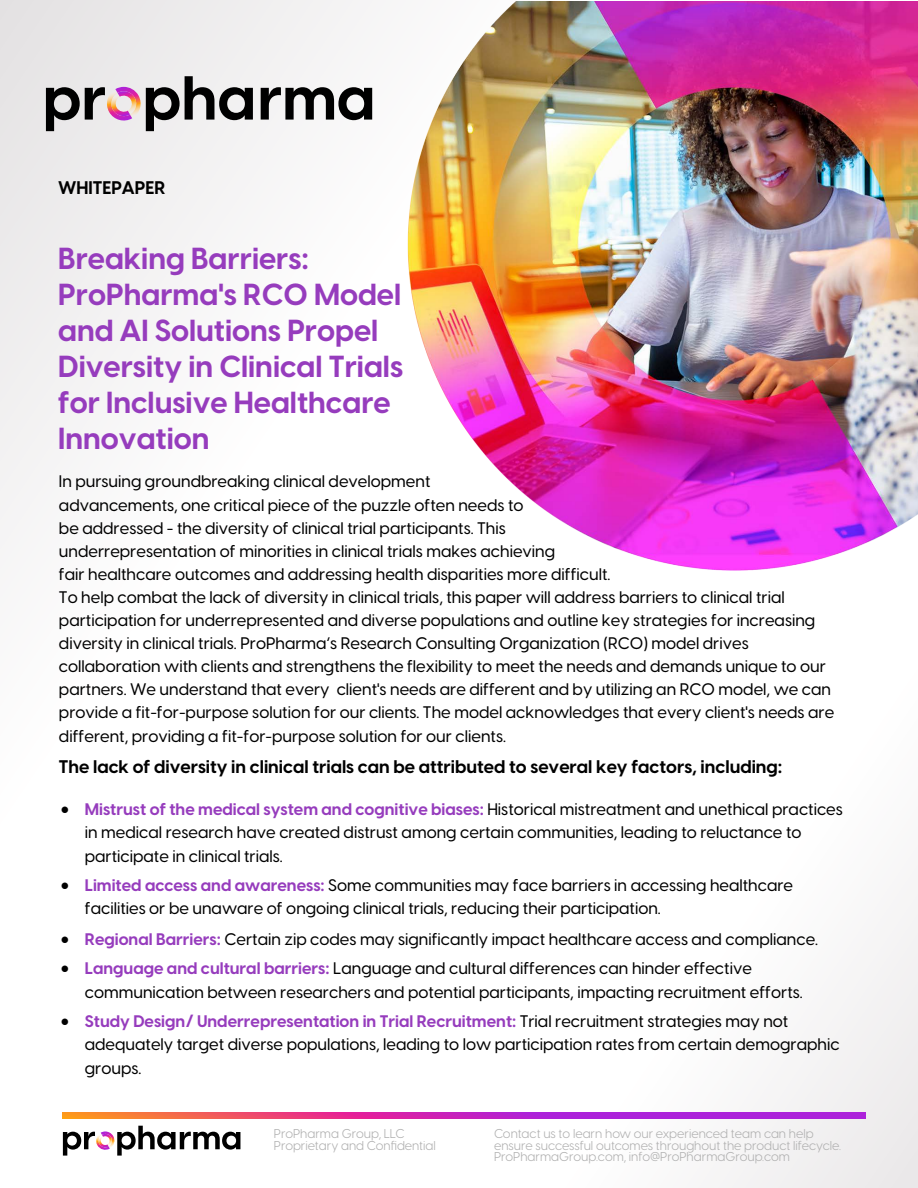
<style>
.page{position:relative;width:918px;height:1188px;background:#fff}
.page>*{position:absolute;margin:0;border:0;box-sizing:border-box;transform-origin:0 0}
.t1{font:700 30px/36px "Visby CF";color:#963cbd}
.t2{font:700 18px "Visby CF";color:#000}
.t3{font:500 16.5px/23.1px "Visby CF";color:#000}
.t4{font:12.6px/11.6px "Visby CF";color:#afafaf}
.s1{font-weight:700;color:#963cbd}
</style>
<div class="page">
<div style="left:0;top:0;width:918px;height:1188px;background:linear-gradient(to bottom,#f2f1f1,#fff)"></div>
<svg style="left:46px;top:76px;width:326px;height:55px"></svg>
<img style="left:391px;top:1px;width:527px;height:587px">
<svg style="left:63px;top:1126px;width:177px;height:30px"></svg>
<svg style="left:63px;top:1112px;width:803px;height:7px;background:#cc37a2"></svg>
<p class="t2" style="left:58px;top:174px;width:109px">WHITEPAPER</p>
<h1 class="t1" style="left:58px;top:239px;width:346px">Breaking Barriers:<br>ProPharma's RCO Model and AI Solutions Propel<br>Diversity in Clinical Trials for Inclusive Healthcare<br>Innovation</h1>
<p class="t3" style="left:59px;top:469px;width:777px">In pursuing groundbreaking clinical development<br>advancements, one critical piece of the puzzle often needs to<br>be addressed - the diversity of clinical trial participants. This<br>underrepresentation of minorities in clinical trials makes achieving<br>fair healthcare outcomes and addressing health disparities more difficult.<br>To help combat the lack of diversity in clinical trials, this paper will address barriers to clinical trial participation for underrepresented and diverse populations and outline key strategies for increasing diversity in clinical trials. ProPharma’s Research Consulting Organization (RCO) model drives collaboration with clients and strengthens the flexibility to meet the needs and demands unique to our partners. We understand that every client's needs are different and by utilizing an RCO model, we can provide a fit-for-purpose solution for our clients. The model acknowledges that every client's needs are different, providing a fit-for-purpose solution for our clients.</p>
<p class="t2" style="left:59px;top:752px;width:725px">The lack of diversity in clinical trials can be attributed to several key factors, including:</p>
<p class="t3" style="left:85px;top:796px;width:760px;line-height:23.5px;text-indent:-24px">• <span class="s1">Mistrust of the medical system and cognitive biases:</span> Historical mistreatment and unethical practices in medical research have created distrust among certain communities, leading to reluctance to participate in clinical trials.</p>
<p class="t3" style="left:85px;top:872px;width:710px;text-indent:-24px">• <span class="s1">Limited access and awareness:</span> Some communities may face barriers in accessing healthcare facilities or be unaware of ongoing clinical trials, reducing their participation.</p>
<p class="t3" style="left:61px;top:927px;width:759px">• <span class="s1">Regional Barriers:</span> Certain zip codes may significantly impact healthcare access and compliance.</p>
<p class="t3" style="left:85px;top:955px;width:719px;line-height:24px;text-indent:-24px">• <span class="s1">Language and cultural barriers:</span> Language and cultural differences can hinder effective communication between researchers and potential participants, impacting recruitment efforts.</p>
<p class="t3" style="left:85px;top:1008px;width:756px;line-height:23.5px;text-indent:-24px">• <span class="s1">Study Design/ Underrepresentation in Trial Recruitment:</span> Trial recruitment strategies may not adequately target diverse populations, leading to low participation rates from certain demographic groups.</p>
<p class="t4" style="left:274px;top:1127px;width:163px">ProPharma Group, LLC<br>Proprietary and Confidential</p>
<p class="t4" style="left:494px;top:1127px;width:349px">Contact us to learn how our experienced team can help ensure successful outcomes throughout the product lifecycle.<br>ProPharmaGroup.com, info@ProPharmaGroup.com</p>
</div>
